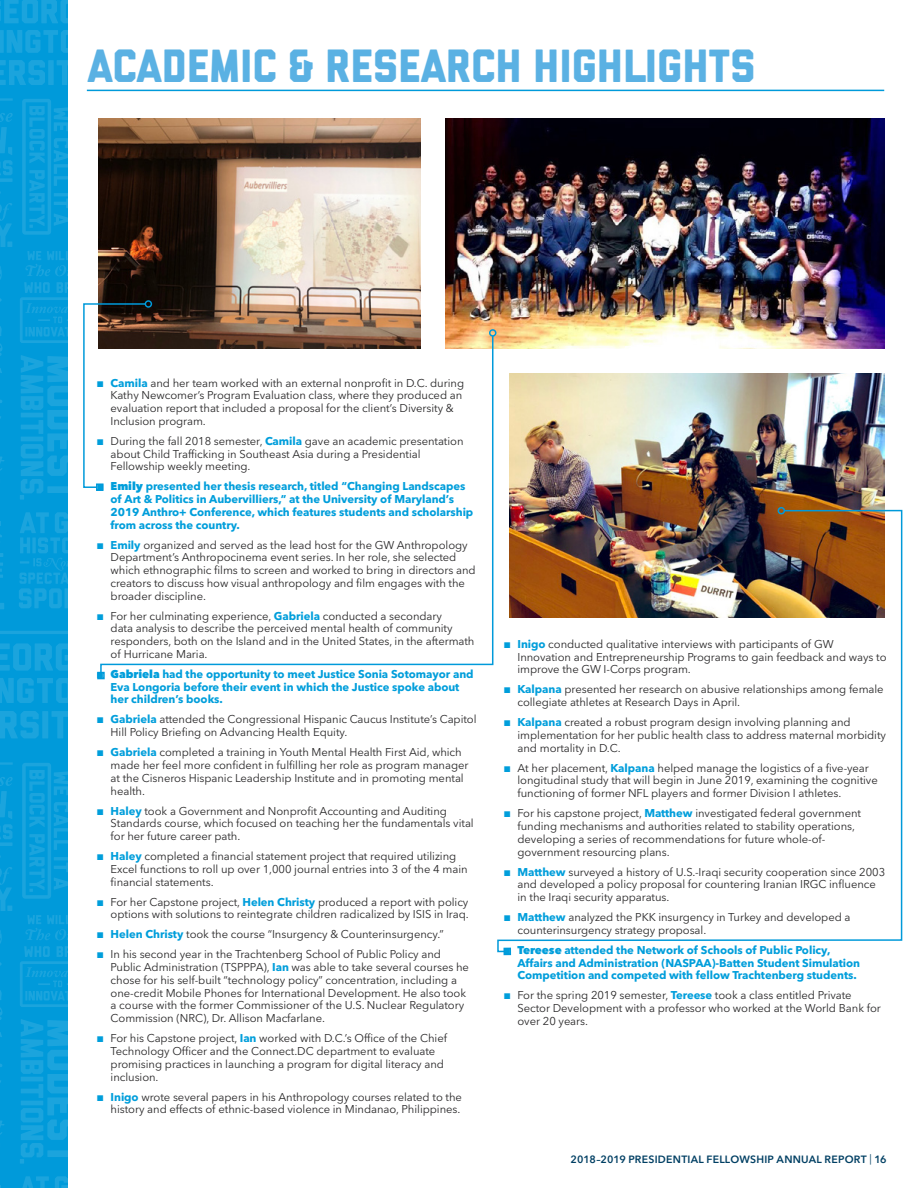
<style>
.page{position:relative;width:918px;height:1188px;background:#fff}
.page>*{position:absolute;margin:0;border:0;box-sizing:border-box;transform-origin:0 0}
.t1{font:46.5px "GW Liberated";color:#5ab1e3}
.t2{font:11.25px/12.8px "Avenir Next LT Pro";letter-spacing:-.005em;color:#292829}
.t3{font:700 11.25px/12.8px "Avenir Next LT Pro";letter-spacing:-.005em;color:#009edb}
.t4{font:600 10.5px "Avenir Next LT Pro";letter-spacing:.025em;color:#003f63}
.s1{color:#009edb}
.s2{font-weight:700;color:#009edb}
.s3{font-weight:800}
.s4{font-weight:400}
</style>
<div class="page">
<div style="left:0;top:0;width:68px;height:1188px;background:#009ada"></div>
<svg style="left:0;top:98px;width:13px;height:3px"></svg>
<svg style="left:0;top:113px;width:13px;height:69px"></svg>
<svg style="left:0;top:192px;width:12px;height:55px"></svg>
<svg style="left:0;top:266px;width:2px;height:36px"></svg>
<svg style="left:0;top:326px;width:2px;height:30px"></svg>
<svg style="left:0;top:456px;width:4px;height:15px"></svg>
<svg style="left:0;top:563px;width:3px;height:15px"></svg>
<svg style="left:0;top:603px;width:4px;height:6px"></svg>
<svg style="left:0;top:553px;width:3px;height:4px"></svg>
<svg style="left:19px;top:512px;width:49px;height:96px"></svg>
<svg style="left:22px;top:99px;width:46px;height:136px"></svg>
<svg style="left:25px;top:251px;width:43px;height:25px"></svg>
<svg style="left:20px;top:282px;width:48px;height:61px"></svg>
<svg style="left:20px;top:355px;width:48px;height:145px"></svg>
<svg style="left:0;top:0;width:68px;height:23px"></svg>
<svg style="left:0;top:30px;width:68px;height:23px"></svg>
<svg style="left:0;top:60px;width:45px;height:25px"></svg>
<div style="left:48px;top:60px;width:6px;height:25px;background:#1ba4dd"></div>
<svg style="left:57px;top:60px;width:11px;height:25px"></svg>
<svg style="left:0;top:762px;width:13px;height:3px"></svg>
<svg style="left:0;top:777px;width:13px;height:69px"></svg>
<svg style="left:0;top:856px;width:12px;height:55px"></svg>
<svg style="left:0;top:930px;width:2px;height:36px"></svg>
<svg style="left:0;top:990px;width:2px;height:30px"></svg>
<svg style="left:0;top:1121px;width:4px;height:14px"></svg>
<svg style="left:22px;top:1176px;width:27px;height:12px"></svg>
<svg style="left:55px;top:1176px;width:13px;height:12px"></svg>
<svg style="left:22px;top:763px;width:46px;height:136px"></svg>
<svg style="left:25px;top:915px;width:43px;height:25px"></svg>
<svg style="left:20px;top:946px;width:48px;height:61px"></svg>
<svg style="left:20px;top:1019px;width:48px;height:145px"></svg>
<svg style="left:0;top:643px;width:68px;height:28px"></svg>
<svg style="left:0;top:678px;width:68px;height:25px"></svg>
<svg style="left:0;top:711px;width:39px;height:28px"></svg>
<div style="left:42px;top:711px;width:6px;height:27px;background:#1ba4dd"></div>
<svg style="left:51px;top:711px;width:17px;height:27px"></svg>
<svg style="left:0;top:631px;width:68px;height:3px"></svg>
<img style="left:98px;top:119px;width:322px;height:215px">
<img style="left:446px;top:119px;width:438px;height:230px">
<img style="left:509px;top:374px;width:375px;height:135px">
<hr style="left:87px;top:90px;width:797px;height:1px;background:#009ada">
<svg style="left:83px;top:302px;width:64px;height:186px"></svg>
<div style="left:145px;top:300px;width:7px;height:8px;border:2px solid #009ada;border-radius:50%"></div>
<div style="left:96px;top:483px;width:8px;height:8px;border:2px solid #009ada"></div>
<svg style="left:99px;top:334px;width:395px;height:338px"></svg>
<div style="left:489px;top:329px;width:8px;height:8px;border:2px solid #009ada;border-radius:50%"></div>
<div style="left:97px;top:672px;width:8px;height:7px;border:2px solid #009ada"></div>
<svg style="left:497px;top:509px;width:406px;height:444px"></svg>
<div style="left:778px;top:507px;width:7px;height:7px;border:2px solid #009ada;border-radius:50%"></div>
<div style="left:504px;top:948px;width:7px;height:7px;border:2px solid #009ada"></div>
<h1 class="t1" style="left:88px;top:49px;width:669px">ACADEMIC &amp; RESEARCH HIGHLIGHTS</h1>
<p class="t2" style="left:111px;top:376px;width:355px;text-indent:-13px"><span class="s1">■</span> <span class="s2">Camila</span> and her team worked with an external nonprofit in D.C. during Kathy Newcomer’s Program Evaluation class, where they produced an evaluation report that included a proposal for the client’s Diversity &amp; Inclusion program.</p>
<p class="t2" style="left:111px;top:435px;width:354px;text-indent:-13px"><span class="s1">■</span> During the fall 2018 semester, <span class="s2">Camila</span> gave an academic presentation about Child Trafficking in Southeast Asia during a Presidential<br>Fellowship weekly meeting.</p>
<p class="t3" style="left:111px;top:480px;width:364px;text-indent:-13px">■ <span class="s3">Emily</span> presented her thesis research, titled “Changing Landscapes of Art &amp; Politics in Aubervilliers,” at the University of Maryland’s 2019 Anthro+ Conference, which features students and scholarship from across the country.</p>
<p class="t2" style="left:111px;top:538px;width:367px;text-indent:-13px"><span class="s1">■</span> <span class="s2">Emily</span> organized and served as the lead host for the GW Anthropology Department’s Anthropocinema event series. In her role, she selected which ethnographic films to screen and worked to bring in directors and creators to discuss how visual anthropology and film engages with the broader discipline.</p>
<p class="t2" style="left:111px;top:609px;width:365px;text-indent:-13px"><span class="s1">■</span> For her culminating experience, <span class="s2">Gabriela</span> conducted a secondary<br>data analysis to describe the perceived mental health of community responders, both on the Island and in the United States, in the aftermath of Hurricane Maria.</p>
<p class="t3" style="left:111px;top:668px;width:365px;text-indent:-13px">■ <span class="s3">Gabriela</span> had the opportunity to meet Justice Sonia Sotomayor and<br>Eva Longoria before their event in which the Justice spoke about her children’s books.</p>
<p class="t2" style="left:111px;top:713px;width:368px;text-indent:-13px"><span class="s1">■</span> <span class="s2">Gabriela</span> attended the Congressional Hispanic Caucus Institute’s Capitol<br>Hill Policy Briefing on Advancing Health Equity.</p>
<p class="t2" style="left:111px;top:746px;width:359px;text-indent:-13px"><span class="s1">■</span> <span class="s2">Gabriela</span> completed a training in Youth Mental Health First Aid, which made her feel more confident in fulfilling her role as program manager at the Cisneros Hispanic Leadership Institute and in promoting mental health.</p>
<p class="t2" style="left:111px;top:804px;width:365px;text-indent:-13px"><span class="s1">■</span> <span class="s2">Haley</span> took a Government and Nonprofit Accounting and Auditing<br>Standards course, which focused on teaching her the fundamentals vital for her future career path.</p>
<p class="t2" style="left:111px;top:850px;width:359px;text-indent:-13px"><span class="s1">■</span> <span class="s2">Haley</span> completed a financial statement project that required utilizing<br>Excel functions to roll up over 1,000 journal entries into 3 of the 4 main financial statements.</p>
<p class="t2" style="left:97px;top:895px;width:373px;text-align:right"><span class="s1">■</span> For her Capstone project, <span class="s2">Helen Christy</span> produced a report with policy options with solutions to reintegrate children radicalized by ISIS in Iraq.</p>
<p class="t2" style="left:97px;top:928px;width:348px"><span class="s1">■</span> <span class="s2">Helen Christy</span> took the course “Insurgency &amp; Counterinsurgency.”</p>
<p class="t2" style="left:111px;top:948px;width:360px;text-indent:-13px"><span class="s1">■</span> In his second year in the Trachtenberg School of Public Policy and Public Administration (TSPPPA), <span class="s2">Ian</span> was able to take several courses he chose for his self-built “technology policy” concentration, including a one-credit Mobile Phones for International Development. He also took a course with the former Commissioner of the U.S. Nuclear Regulatory Commission (NRC), Dr. Allison Macfarlane.</p>
<p class="t2" style="left:111px;top:1032px;width:338px;text-indent:-13px"><span class="s1">■</span> For his Capstone project, <span class="s2">Ian</span> worked with D.C.’s Office of the Chief Technology Officer and the Connect.DC department to evaluate promising practices in launching a program for digital literacy and inclusion.</p>
<p class="t2" style="left:97px;top:1090px;width:366px;text-align:right"><span class="s1">■</span> <span class="s2">Inigo</span> wrote several papers in his Anthropology courses related to the history and effects of ethnic-based violence in Mindanao, Philippines.</p>
<p class="t2" style="left:518px;top:638px;width:371px;text-indent:-13px"><span class="s1">■</span> <span class="s2">Inigo</span> conducted qualitative interviews with participants of GW<br>Innovation and Entrepreneurship Programs to gain feedback and ways to improve the GW I-Corps program.</p>
<p class="t2" style="left:518px;top:683px;width:368px;text-indent:-13px"><span class="s1">■</span> <span class="s2">Kalpana</span> presented her research on abusive relationships among female collegiate athletes at Research Days in April.</p>
<p class="t2" style="left:518px;top:716px;width:370px;text-indent:-13px"><span class="s1">■</span> <span class="s2">Kalpana</span> created a robust program design involving planning and implementation for her public health class to address maternal morbidity and mortality in D.C.</p>
<p class="t2" style="left:518px;top:761px;width:362px;text-indent:-13px"><span class="s1">■</span> At her placement, <span class="s2">Kalpana</span> helped manage the logistics of a five-year longitudinal study that will begin in June 2019, examining the cognitive functioning of former NFL players and former Division I athletes.</p>
<p class="t2" style="left:518px;top:807px;width:345px;text-indent:-13px"><span class="s1">■</span> For his capstone project, <span class="s2">Matthew</span> investigated federal government funding mechanisms and authorities related to stability operations, developing a series of recommendations for future whole-of&shy;government resourcing plans.</p>
<p class="t2" style="left:518px;top:865px;width:369px;text-indent:-13px"><span class="s1">■</span> <span class="s2">Matthew</span> surveyed a history of U.S.-Iraqi security cooperation since 2003 and developed a policy proposal for countering Iranian IRGC influence in the Iraqi security apparatus.</p>
<p class="t2" style="left:518px;top:911px;width:335px;text-indent:-13px"><span class="s1">■</span> <span class="s2">Matthew</span> analyzed the PKK insurgency in Turkey and developed a counterinsurgency strategy proposal.</p>
<p class="t3" style="left:518px;top:944px;width:344px;text-indent:-13px">■ <span class="s3">Tereese</span> attended the Network of Schools of Public Policy,<br>Affairs and Administration (NASPAA)-Batten Student Simulation<br>Competition and competed with fellow Trachtenberg students.</p>
<p class="t2" style="left:518px;top:989px;width:365px;text-indent:-13px"><span class="s1">■</span> For the spring 2019 semester, <span class="s2">Tereese</span> took a class entitled Private<br>Sector Development with a professor who worked at the World Bank for over 20 years.</p>
<p class="t4" style="left:571px;top:1153px;width:318px">2018–2019 PRESIDENTIAL FELLOWSHIP ANNUAL REPORT <span class="s4">|</span> 16</p>
</div>
